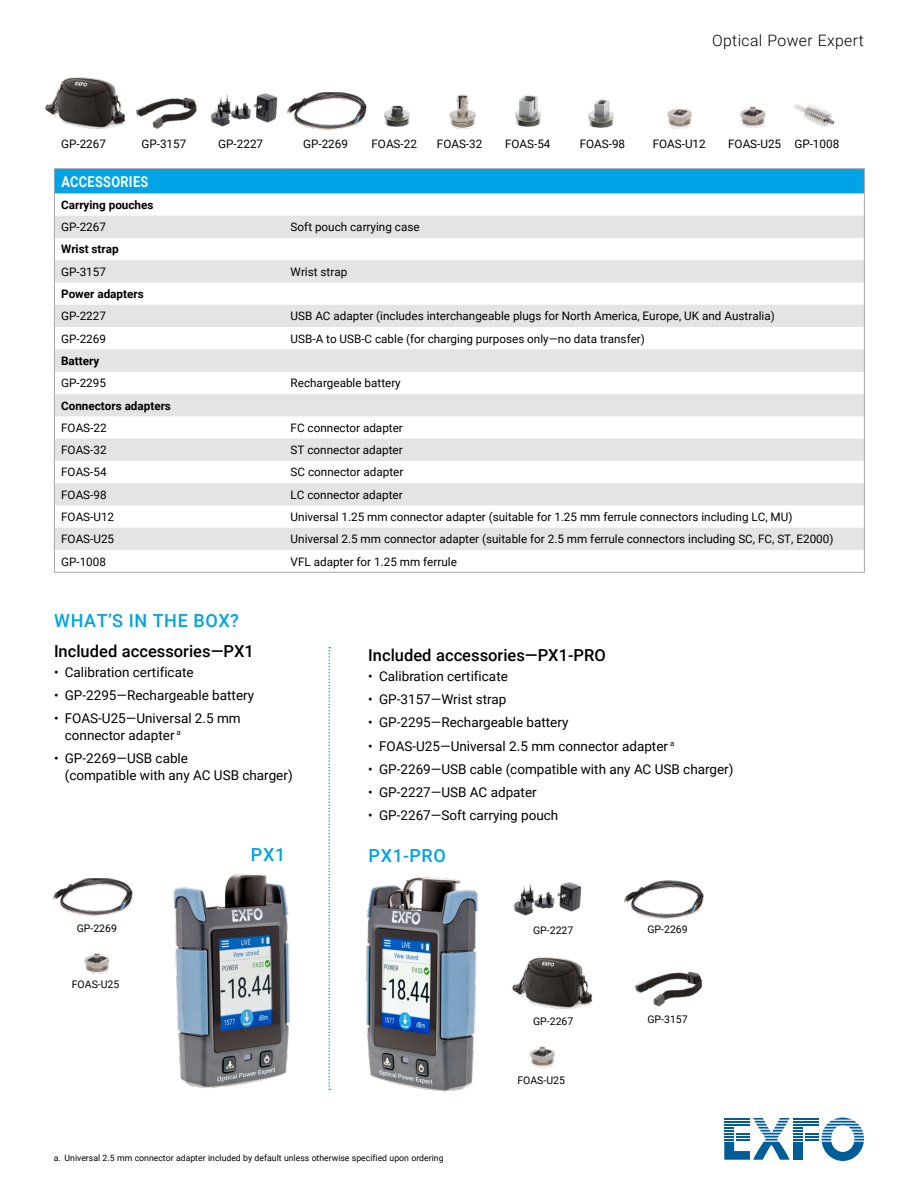
<style>
.page{position:relative;width:918px;height:1188px;background:#fff}
.page>*{position:absolute;margin:0;border:0;box-sizing:border-box;transform-origin:0 0}
.Titre{font:500 18px "Roboto";letter-spacing:.035em;color:#00a3e6}
.Sous-titre_1{font:500 16.5px "Roboto";color:#000}
.t1{font:300 15.75px "Roboto";letter-spacing:.025em;color:#000}
.Tableau_titre{font:700 15px "Roboto";letter-spacing:.025em;color:#fff;scale:.85 1}
.t2{font:13.5px/16.5px "Roboto";color:#000}
.Tableau_texte{font:11.7px "Roboto";color:#000}
.Tableau_texte-2{font:700 11.7px "Roboto";color:#000}
.Tableau_texte-3{font:10.5px "Roboto";color:#000}
.t3{font:8.7px "Roboto";color:#000}
</style>
<div class="page">
<svg style="left:724px;top:1118px;width:140px;height:43px"></svg>
<hr style="left:724px;top:1124px;width:26px;height:2px;background:#005d97">
<img style="left:210px;top:93px;width:68px;height:34px">
<img style="left:287px;top:92px;width:80px;height:38px">
<img style="left:45px;top:77px;width:81px;height:52px">
<img style="left:740px;top:106px;width:26px;height:22px">
<img style="left:794px;top:104px;width:41px;height:23px">
<img style="left:667px;top:108px;width:25px;height:21px">
<img style="left:385px;top:105px;width:24px;height:21px">
<img style="left:449px;top:94px;width:27px;height:35px">
<img style="left:515px;top:95px;width:25px;height:32px">
<img style="left:588px;top:99px;width:25px;height:28px">
<img style="left:135px;top:97px;width:62px;height:32px">
<div style="left:54px;top:169px;width:810px;height:24px;background:#00a3e6"></div>
<svg style="left:55px;top:193px;width:809px;height:379px"></svg>
<svg style="left:55px;top:216px;width:809px;height:334px;fill:#e4e4e4"></svg>
<hr style="left:54px;top:168px;width:230px;height:1px;background:#a5a6a7">
<hr style="left:284px;top:168px;width:581px;height:1px;background:#a5a6a7">
<svg style="left:54px;top:169px;width:1px;height:403px"></svg>
<svg style="left:864px;top:169px;width:1px;height:403px"></svg>
<hr style="left:54px;top:572px;width:230px;height:1px;background:#a5a6a7">
<hr style="left:284px;top:572px;width:581px;height:1px;background:#a5a6a7">
<img style="left:53px;top:878px;width:80px;height:38px">
<img style="left:84px;top:953px;width:26px;height:21px">
<img style="left:513px;top:882px;width:69px;height:34px">
<img style="left:512px;top:957px;width:81px;height:52px">
<img style="left:530px;top:1046px;width:25px;height:22px">
<img style="left:366px;top:877px;width:112px;height:215px">
<img style="left:173px;top:874px;width:117px;height:214px">
<svg style="left:328px;top:647px;width:2px;height:443px"></svg>
<img style="left:624px;top:881px;width:80px;height:38px">
<img style="left:635px;top:971px;width:68px;height:35px">
<h3 class="t1" style="left:712px;top:30px;width:153px">Optical Power Expert</h3>
<p class="Tableau_texte" style="left:61px;top:135px;width:46px">GP-2267</p>
<p class="Tableau_texte" style="left:141px;top:135px;width:46px">GP-3157</p>
<p class="Tableau_texte" style="left:218px;top:136px;width:46px">GP-2227</p>
<p class="Tableau_texte" style="left:303px;top:136px;width:46px">GP-2269</p>
<p class="Tableau_texte" style="left:371px;top:136px;width:47px">FOAS-22</p>
<p class="Tableau_texte" style="left:437px;top:136px;width:47px">FOAS-32</p>
<p class="Tableau_texte" style="left:505px;top:136px;width:47px">FOAS-54</p>
<p class="Tableau_texte" style="left:580px;top:136px;width:47px">FOAS-98</p>
<p class="Tableau_texte" style="left:653px;top:136px;width:55px">FOAS-U12</p>
<p class="Tableau_texte" style="left:728px;top:136px;width:55px">FOAS-U25</p>
<p class="Tableau_texte" style="left:794px;top:136px;width:46px">GP-1008</p>
<p class="Tableau_titre" style="left:61px;top:171px;width:104px">ACCESSORIES</p>
<p class="Tableau_texte-2" style="left:61px;top:197px;width:94px">Carrying pouches</p>
<p class="Tableau_texte" style="left:61px;top:219px;width:46px">GP-2267</p>
<p class="Tableau_texte" style="left:291px;top:219px;width:130px">Soft pouch carrying case</p>
<p class="Tableau_texte-2" style="left:61px;top:241px;width:59px">Wrist strap</p>
<p class="Tableau_texte" style="left:61px;top:263px;width:46px">GP-3157</p>
<p class="Tableau_texte" style="left:291px;top:263px;width:58px">Wrist strap</p>
<p class="Tableau_texte-2" style="left:61px;top:286px;width:84px">Power adapters</p>
<p class="Tableau_texte" style="left:61px;top:308px;width:46px">GP-2227</p>
<p class="Tableau_texte" style="left:291px;top:308px;width:486px">USB AC adapter (includes interchangeable plugs for North America, Europe, UK and Australia)</p>
<p class="Tableau_texte" style="left:61px;top:330px;width:46px">GP-2269</p>
<p class="Tableau_texte" style="left:291px;top:330px;width:356px">USB-A to USB-C cable (for charging purposes only—no data transfer)</p>
<p class="Tableau_texte-2" style="left:61px;top:353px;width:40px">Battery</p>
<p class="Tableau_texte" style="left:61px;top:375px;width:46px">GP-2295</p>
<p class="Tableau_texte" style="left:291px;top:375px;width:112px">Rechargeable battery</p>
<p class="Tableau_texte-2" style="left:61px;top:397px;width:111px">Connectors adapters</p>
<p class="Tableau_texte" style="left:61px;top:420px;width:47px">FOAS-22</p>
<p class="Tableau_texte" style="left:291px;top:420px;width:114px">FC connector adapter</p>
<p class="Tableau_texte" style="left:61px;top:442px;width:47px">FOAS-32</p>
<p class="Tableau_texte" style="left:291px;top:442px;width:114px">ST connector adapter</p>
<p class="Tableau_texte" style="left:61px;top:464px;width:47px">FOAS-54</p>
<p class="Tableau_texte" style="left:291px;top:464px;width:114px">SC connector adapter</p>
<p class="Tableau_texte" style="left:61px;top:486px;width:47px">FOAS-98</p>
<p class="Tableau_texte" style="left:291px;top:486px;width:114px">LC connector adapter</p>
<p class="Tableau_texte" style="left:61px;top:509px;width:55px">FOAS-U12</p>
<p class="Tableau_texte" style="left:291px;top:509px;width:503px">Universal 1.25 mm connector adapter (suitable for 1.25 mm ferrule connectors including LC, MU)</p>
<p class="Tableau_texte" style="left:61px;top:531px;width:55px">FOAS-U25</p>
<p class="Tableau_texte" style="left:291px;top:531px;width:544px">Universal 2.5 mm connector adapter (suitable for 2.5 mm ferrule connectors including SC, FC, ST, E2000)</p>
<p class="Tableau_texte" style="left:61px;top:553px;width:46px">GP-1008</p>
<p class="Tableau_texte" style="left:291px;top:553px;width:168px">VFL adapter for 1.25 mm ferrule</p>
<p class="Titre" style="left:54px;top:608px;width:186px">WHAT’S IN THE BOX?</p>
<p class="Sous-titre_1" style="left:54px;top:639px;width:201px">Included accessories—PX1</p>
<p class="t2" style="left:54px;top:663px;width:141px">• Calibration certificate</p>
<p class="t2" style="left:54px;top:687px;width:202px">• GP-2295—Rechargeable battery</p>
<p class="t2" style="left:65px;top:710px;width:177px;text-indent:-11px">• FOAS-U25—Universal 2.5 mm connector adapter <sup>a</sup></p>
<p class="t2" style="left:65px;top:750px;width:229px;text-indent:-11px">• GP-2269—USB cable<br>(compatible with any AC USB charger)</p>
<p class="Sous-titre_1" style="left:368px;top:643px;width:239px">Included accessories—PX1-PRO</p>
<p class="t2" style="left:368px;top:667px;width:141px">• Calibration certificate</p>
<p class="t2" style="left:368px;top:690px;width:140px">• GP-3157—Wrist strap</p>
<p class="t2" style="left:368px;top:714px;width:202px">• GP-2295—Rechargeable battery</p>
<p class="t2" style="left:368px;top:737px;width:308px">• FOAS-U25—Universal 2.5 mm connector adapter <sup>a</sup></p>
<p class="t2" style="left:368px;top:760px;width:367px">• GP-2269—USB cable (compatible with any AC USB charger)</p>
<p class="t2" style="left:368px;top:783px;width:170px">• GP-2227—USB AC adpater</p>
<p class="t2" style="left:368px;top:807px;width:192px">• GP-2267—Soft carrying pouch</p>
<p class="Tableau_texte-3" style="left:77px;top:921px;width:42px">GP-2269</p>
<p class="Tableau_texte-3" style="left:72px;top:977px;width:49px">FOAS-U25</p>
<p class="Titre" style="left:251px;top:842px;width:36px">PX1</p>
<p class="Titre" style="left:369px;top:843px;width:79px">PX1-PRO</p>
<p class="t3" style="left:54px;top:1152px;width:391px">a. Universal 2.5 mm connector adapter included by default unless otherwise specified upon ordering</p>
<p class="Tableau_texte-3" style="left:533px;top:922px;width:42px">GP-2227</p>
<p class="Tableau_texte-3" style="left:533px;top:1013px;width:42px">GP-2267</p>
<p class="Tableau_texte-3" style="left:517px;top:1073px;width:49px">FOAS-U25</p>
<p class="Tableau_texte-3" style="left:647px;top:922px;width:42px">GP-2269</p>
<p class="Tableau_texte-3" style="left:647px;top:1011px;width:42px">GP-3157</p>
</div>
